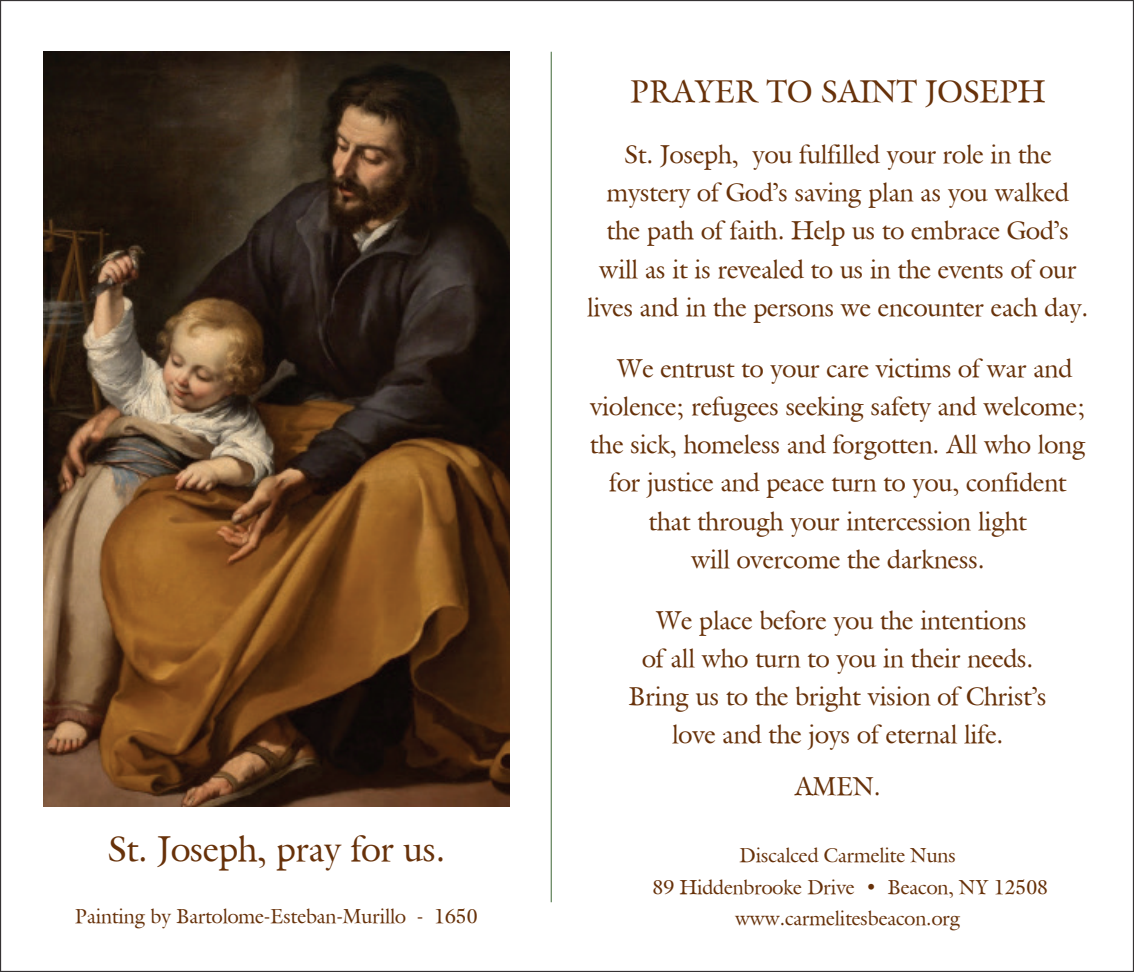
<style>
.page{position:relative;width:1134px;height:972px;background:#fff}
.page>*{position:absolute;margin:0;border:0;box-sizing:border-box;transform-origin:0 0}
.t1{font:36px "Galant Normal";color:#673109}
.t2{font:31.5px "Galant Normal";color:#673109}
.t3{font:25.88px/38.2px "Galant Normal";color:#673109;text-align:center}
.t4{font:20.25px/31.5px "Galant Normal";color:#673109;text-align:center}
</style>
<div class="page">
<hr style="left:551px;top:52px;width:1px;height:850px;background:#406a39">
<img style="left:43px;top:52px;width:467px;height:755px">
<h1 class="t1" style="left:107px;top:826px;width:339px">St. Joseph, pray for us.</h1>
<p class="t4" style="left:75px;top:900px;width:404px">Painting by Bartolome-Esteban-Murillo - 1650</p>
<p class="t2" style="left:631px;top:71px;width:416px">PRAYER TO SAINT JOSEPH</p>
<p class="t3" style="left:587px;top:135px;width:503px">St. Joseph, you fulfilled your role in the mystery of God’s saving plan as you walked the path of faith. Help us to embrace God’s will as it is revealed to us in the events of our lives and in the persons we encounter each day.</p>
<p class="t3" style="left:590px;top:348px;width:497px">We entrust to your care victims of war and violence; refugees seeking safety and welcome; the sick, homeless and forgotten. All who long for justice and peace turn to you, confident that through your intercession light<br>will overcome the darkness.</p>
<p class="t3" style="left:629px;top:600px;width:419px">We place before you the intentions<br>of all who turn to you in their needs.<br>Bring us to the bright vision of Christ’s love and the joys of eternal life.</p>
<p class="t3" style="left:795px;top:767px;width:87px">AMEN.</p>
<p class="t4" style="left:653px;top:839px;width:397px">Discalced Carmelite Nuns<br>89 Hiddenbrooke Drive • Beacon, NY 12508 www.carmelitesbeacon.org</p>
</div>
